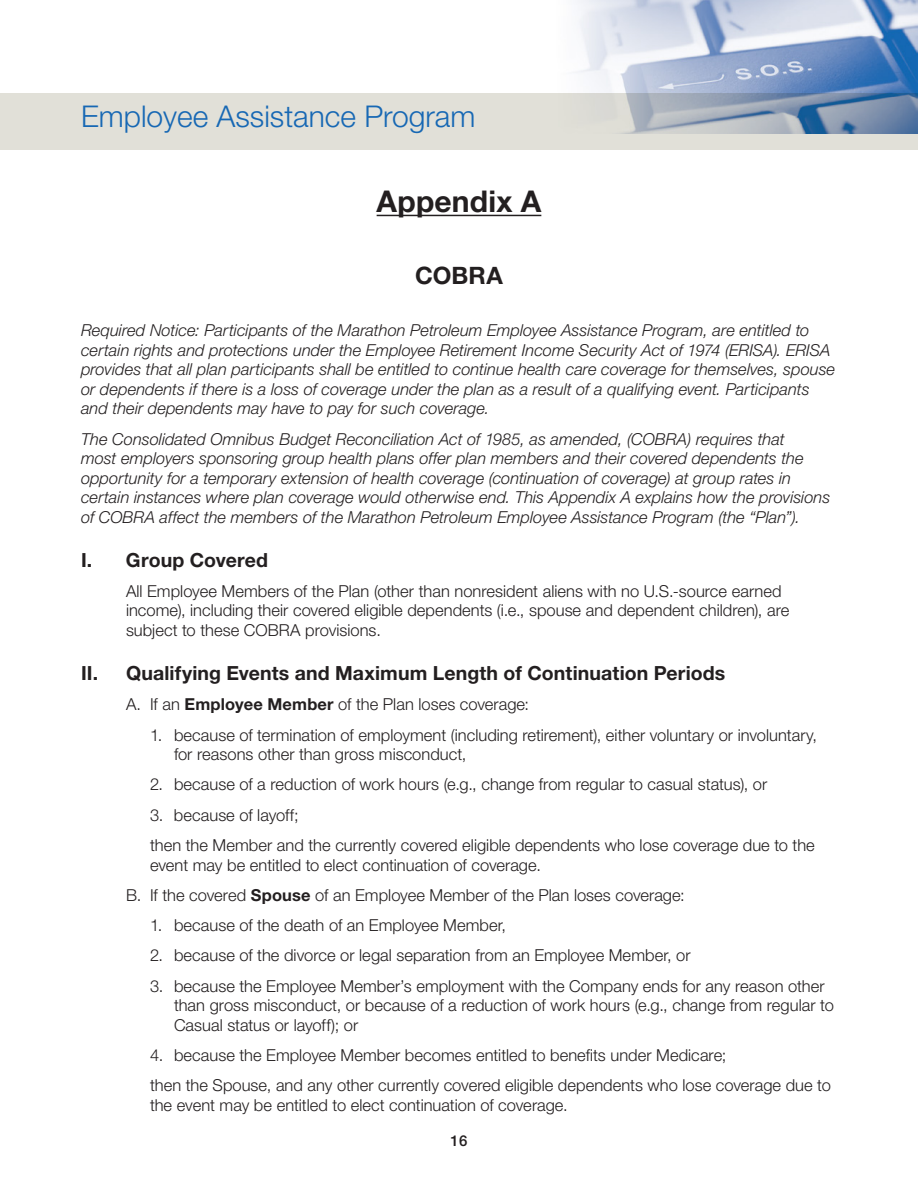
<style>
.page{position:relative;width:918px;height:1188px;background:#fff}
.page>*{position:absolute;margin:0;border:0;box-sizing:border-box;transform-origin:0 0}
.t1{font:300 30px "Helvetica Neue";color:#1768b4}
.Appendix_HD_1{font:700 30px "Helvetica Neue";letter-spacing:.005em;color:#231f20}
.Appendix_HD_2{font:700 24px "Helvetica Neue";letter-spacing:.005em;color:#231f20}
.HD_1{font:700 19.5px "Helvetica Neue";letter-spacing:.005em;color:#231f20}
.Body{font:italic 300 16.5px/19.5px "Helvetica Neue";color:#231f20}
.HD_1_Indent_2{font:300 16.5px/19.5px "Helvetica Neue";color:#231f20}
.HD_1_Indent_1{font:300 16.5px/19.5px "Helvetica Neue";color:#231f20}
.HD_1_Body{font:300 16.5px/19.5px "Helvetica Neue";color:#231f20}
.t2{font:500 15px "Helvetica Neue";color:#231f20}
.s1{font-weight:700}
</style>
<div class="page">
<div style="left:0;top:93px;width:918px;height:57px;background:#e1e0d8"></div>
<img style="left:575px;top:0;width:343px;height:133px">
<hr style="left:377px;top:215px;width:164px;height:1px;background:#231f20">
<h1 class="t1" style="left:81px;top:98px;width:396px">Employee Assistance Program</h1>
<p class="Appendix_HD_1" style="left:377px;top:183px;width:166px">Appendix A</p>
<p class="Appendix_HD_2" style="left:415px;top:260px;width:89px">COBRA</p>
<p class="Body" style="left:81px;top:320px;width:756px">Required Notice: Participants of the Marathon Petroleum Employee Assistance Program, are entitled to certain rights and protections under the Employee Retirement Income Security Act of 1974 (ERISA). ERISA provides that all plan participants shall be entitled to continue health care coverage for themselves, spouse or dependents if there is a loss of coverage under the plan as a result of a qualifying event. Participants and their dependents may have to pay for such coverage.</p>
<p class="Body" style="left:81px;top:429px;width:751px">The Consolidated Omnibus Budget Reconciliation Act of 1985, as amended, (COBRA) requires that<br>most employers sponsoring group health plans offer plan members and their covered dependents the opportunity for a temporary extension of health coverage (continuation of coverage) at group rates in certain instances where plan coverage would otherwise end. This Appendix A explains how the provisions of COBRA affect the members of the Marathon Petroleum Employee Assistance Program (the “Plan”).</p>
<p class="HD_1" style="left:81px;top:548px;width:189px">I. Group Covered</p>
<p class="HD_1_Body" style="left:126px;top:581px;width:665px">All Employee Members of the Plan (other than nonresident aliens with no U.S.-source earned income), including their covered eligible dependents (i.e., spouse and dependent children), are subject to these COBRA provisions.</p>
<p class="HD_1" style="left:81px;top:661px;width:646px">II. Qualifying Events and Maximum Length of Continuation Periods</p>
<p class="HD_1_Indent_1" style="left:126px;top:694px;width:405px">A. If an <span class="s1">Employee Member</span> of the Plan loses coverage:</p>
<p class="HD_1_Indent_2" style="left:174px;top:725px;width:645px;text-indent:-24px">1. because of termination of employment (including retirement), either voluntary or involuntary, for reasons other than gross misconduct,</p>
<p class="HD_1_Indent_2" style="left:150px;top:775px;width:619px">2. because of a reduction of work hours (e.g., change from regular to casual status), or</p>
<p class="HD_1_Indent_2" style="left:150px;top:805px;width:150px">3. because of layoff;</p>
<p class="HD_1_Indent_1" style="left:150px;top:835px;width:666px">then the Member and the currently covered eligible dependents who lose coverage due to the event may be entitled to elect continuation of coverage.</p>
<p class="HD_1_Indent_1" style="left:126px;top:885px;width:560px">B. If the covered <span class="s1">Spouse</span> of an Employee Member of the Plan loses coverage:</p>
<p class="HD_1_Indent_2" style="left:150px;top:915px;width:358px">1. because of the death of an Employee Member,</p>
<p class="HD_1_Indent_2" style="left:150px;top:946px;width:542px">2. because of the divorce or legal separation from an Employee Member, or</p>
<p class="HD_1_Indent_2" style="left:174px;top:976px;width:661px;text-indent:-24px">3. because the Employee Member’s employment with the Company ends for any reason other than gross misconduct, or because of a reduction of work hours (e.g., change from regular to<br>Casual status or layoff); or</p>
<p class="HD_1_Indent_2" style="left:150px;top:1045px;width:578px">4. because the Employee Member becomes entitled to benefits under Medicare;</p>
<p class="HD_1_Indent_1" style="left:150px;top:1075px;width:682px">then the Spouse, and any other currently covered eligible dependents who lose coverage due to the event may be entitled to elect continuation of coverage.</p>
<p class="t2" style="left:451px;top:1131px;width:18px">16</p>
</div>
